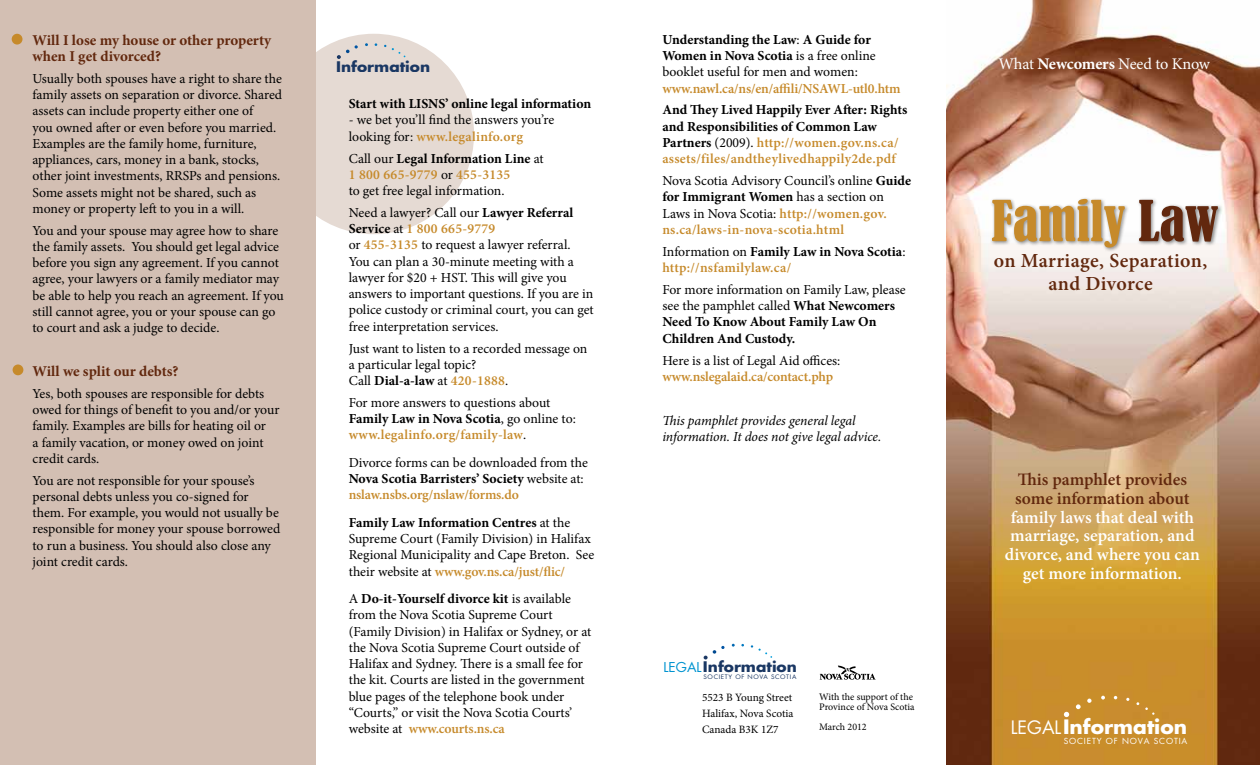
<style>
.page{position:relative;width:1260px;height:765px;background:#fff}
.page>*{position:absolute;margin:0;border:0;box-sizing:border-box;transform-origin:0 0}
.t1{font:condensed 52.5px "Bernard";color:#c68a2b}
.t2{font:600 20px/22.5px "Minion Pro";letter-spacing:.02em;color:#62280e;text-align:center}
.t3{font:700 19.38px "Futura";color:#fff;scale:1.04 1}
.t4{font:600 17.5px/18.8px "Minion Pro";color:#fff;text-align:center}
.t5{font:600 17.5px/18.8px "Minion Pro";color:#62280e}
.t6{font:16.25px "Minion Pro";letter-spacing:-.015em;color:#fff}
.t7{font:700 15px/16.2px "Minion Pro";color:#62280e}
.t8{font:700 14.25px "Futura";color:#1a3763;scale:1.08 1}
.t9{font:13.75px/16.2px "Minion Pro";letter-spacing:-.005em;color:#000}
.t10{font:700 13.75px/16.2px "Minion Pro";color:#000}
.t11{font:italic 13.75px/16.2px "Minion Pro";letter-spacing:-.005em;color:#000}
.t12{font:600 13.75px "Minion Pro";letter-spacing:-.01em;color:#c68a2b}
.t13{font:600 13.75px/16.2px "Minion Pro";letter-spacing:.02em;color:#c68a2b}
.t14{font:11.25px/16.2px "Minion Pro";color:#000;text-align:justify}
.t15{font:10px/10px "Minion Pro";letter-spacing:-.005em;color:#000}
.t16{font:8.12px "Futura";letter-spacing:.1em;color:#fff}
.t17{font:6px "Futura";letter-spacing:.1em;color:#1a3763;scale:1.05 1}
.s1{font-weight:400;font-size:13.25px;color:#0093d0}
.s2{font-weight:600;color:#c68a2b}
.s3{font-weight:700}
.s4{font-weight:400}
.s5{font-weight:400;color:#000}
.s6{font-weight:700;color:#000}
.s7{font-family:"Arial";font-weight:700;font-style:italic;font-size:9.38px}
.s8{color:#62280e}
.s9{font-weight:400;font-size:18px}
</style>
<div class="page">
<div style="left:274px;top:34px;width:200px;height:200px;background:#e5dad3;border-radius:50%"></div>
<svg style="left:337px;top:45px;width:21px;height:14px"></svg>
<svg style="left:392px;top:48px;width:13px;height:9px"></svg>
<img style="left:947px;top:0;width:313px;height:765px">
<div style="left:0;top:0;width:316px;height:765px;background:#d3bfb3"></div>
<div style="left:12px;top:34px;width:11px;height:11px;background:#c68a2b;border-radius:50%"></div>
<div style="left:13px;top:364px;width:10px;height:11px;background:#c68a2b;border-radius:50%"></div>
<div style="left:990px;top:197px;width:233px;height:55px;background:#000;opacity:.47"></div>
<svg style="left:1064px;top:712px;width:5px;height:5px"></svg>
<svg style="left:1076px;top:704px;width:5px;height:5px"></svg>
<svg style="left:1087px;top:699px;width:5px;height:4px"></svg>
<svg style="left:1101px;top:696px;width:4px;height:4px"></svg>
<svg style="left:1145px;top:707px;width:9px;height:8px"></svg>
<svg style="left:704px;top:646px;width:21px;height:14px"></svg>
<svg style="left:759px;top:649px;width:13px;height:9px"></svg>
<svg style="left:820px;top:665px;width:56px;height:15px"></svg>
<p class="t7" style="left:33px;top:32px;width:240px">Will I lose my house or other property when I get divorced?</p>
<p class="t9" style="left:33px;top:70px;width:251px">Usually both spouses have a right to share the family assets on separation or divorce. Shared assets can include property either one of<br>you owned after or even before you married.<br>Examples are the family home, furniture, appliances, cars, money in a bank, stocks, other joint investments, RRSPs and pensions.<br>Some assets might not be shared, such as money or property left to you in a will.</p>
<p class="t9" style="left:33px;top:222px;width:253px">You and your spouse may agree how to share the family assets. You should get legal advice before you sign any agreement. If you cannot agree, your lawyers or a family mediator may be able to help you reach an agreement. If you still cannot agree, you or your spouse can go to court and ask a judge to decide.</p>
<p class="t7" style="left:33px;top:363px;width:148px">Will we split our debts?</p>
<p class="t9" style="left:33px;top:385px;width:248px">Yes, both spouses are responsible for debts owed for things of benefit to you and/or your family. Examples are bills for heating oil or<br>a family vacation, or money owed on joint credit cards.</p>
<p class="t9" style="left:33px;top:472px;width:249px">You are not responsible for your spouse’s personal debts unless you co-signed for them. For example, you would not usually be responsible for money your spouse borrowed to run a business. You should also close any joint credit cards.</p>
<p class="t8" style="left:297px;top:56px;width:125px"><span class="s1">LEGAL</span>Information</p>
<p class="t10" style="left:349px;top:95px;width:244px">Start with LISNS’ online legal information</p>
<p class="t9" style="left:349px;top:112px;width:207px">- we bet you’ll find the answers you’re looking for: <span class="s2">www.legalinfo.org</span></p>
<p class="t9" style="left:349px;top:150px;width:196px">Call our <span class="s3">Legal Information Line</span> at<br><span class="s2">1 800 665-9779</span> or <span class="s2">455-3135<br></span>to get free legal information.</p>
<p class="t9" style="left:349px;top:204px;width:246px">Need a lawyer? Call our <span class="s3">Lawyer Referral Service</span> at <span class="s2">1 800 665-9779<br></span>or <span class="s2">455-3135</span> to request a lawyer referral.<br>You can plan a 30-minute meeting with a lawyer for $20 + HST. This will give you answers to important questions. If you are in police custody or criminal court, you can get free interpretation services.</p>
<p class="t9" style="left:349px;top:340px;width:240px">Just want to listen to a recorded message on a particular legal topic?<br>Call <span class="s3">Dial-a-law</span> at <span class="s2">420-1888</span>.</p>
<p class="t9" style="left:349px;top:394px;width:229px">For more answers to questions about<br><span class="s3">Family Law in Nova Scotia</span>, go online to: <span class="s2">www.legalinfo.org/family-law</span>.</p>
<p class="t9" style="left:349px;top:454px;width:241px">Divorce forms can be downloaded from the<br><span class="s3">Nova Scotia Barristers’ Society</span> website at: <span class="s2">nslaw.nsbs.org/nslaw/forms.do</span></p>
<p class="t9" style="left:349px;top:514px;width:247px"><span class="s3">Family Law Information Centres</span> at the Supreme Court (Family Division) in Halifax Regional Municipality and Cape Breton. See their website at <span class="s2">www.gov.ns.ca/just/flic/</span></p>
<p class="t9" style="left:349px;top:591px;width:244px">A <span class="s3">Do-it-Yourself divorce kit</span> is available from the Nova Scotia Supreme Court (Family Division) in Halifax or Sydney, or at the Nova Scotia Supreme Court outside of Halifax and Sydney. There is a small fee for the kit. Courts are listed in the government blue pages of the telephone book under “Courts,” or visit the Nova Scotia Courts’ website at <span class="s2">www.courts.ns.ca</span></p>
<p class="t10" style="left:662px;top:31px;width:215px">Understanding the Law<span class="s4">:</span> A Guide for<br>Women in Nova Scotia <span class="s4">is a free online booklet useful for men and women:</span></p>
<p class="t12" style="left:662px;top:79px;width:240px">www.nawl.ca/ns/en/affili/NSAWL-utl0.htm</p>
<p class="t10" style="left:662px;top:102px;width:247px">And They Lived Happily Ever After: Rights and Responsibilities of Common Law Partners <span class="s4">(2009).</span> <span class="s2">http://women.gov.ns.ca/ assets/files/andtheylivedhappily2de.pdf</span></p>
<p class="t9" style="left:662px;top:173px;width:250px">Nova Scotia Advisory Council’s online <span class="s3">Guide for Immigrant Women</span> has a section on Laws in Nova Scotia: <span class="s2">http://women.gov. ns.ca/laws-in-nova-scotia.html</span></p>
<p class="t13" style="left:662px;top:243px;width:245px"><span class="s5">Information on</span> <span class="s6">Family Law in Nova Scotia</span><span class="s5">: </span>http://nsfamilylaw.ca/</p>
<p class="t10" style="left:662px;top:281px;width:245px"><span class="s4">For more information on Family Law, please see the pamphlet called</span> What Newcomers Need To Know About Family Law On Children And Custody.</p>
<p class="t9" style="left:662px;top:352px;width:180px">Here is a list of Legal Aid offices:</p>
<p class="t12" style="left:662px;top:367px;width:172px">www.nslegalaid.ca/contact.php</p>
<p class="t11" style="left:662px;top:412px;width:220px">This pamphlet provides general legal information. It does not give legal advice.</p>
<p class="t8" style="left:664px;top:657px;width:125px"><span class="s1">LEGAL</span>Information</p>
<p class="t17" style="left:703px;top:673px;width:195px">SOCIETY OF NOVA SCOTIA <span class="s7">Start Here. Learn More</span></p>
<p class="t14" style="left:702px;top:689px;width:93px">5523 B Young Street Halifax, Nova Scotia Canada B3K 1Z7</p>
<p class="t15" style="left:819px;top:692px;width:97px">With the support of the<br>Province of Nova Scotia</p>
<p class="t15" style="left:819px;top:722px;width:49px">March 2012</p>
<p class="t6" style="left:999px;top:53px;width:213px">What <span class="s3">Newcomers</span> Need to Know</p>
<h1 class="t1" style="left:992px;top:191px;width:229px">Family <span class="s8">Law</span></h1>
<h2 class="t2" style="left:994px;top:250px;width:215px">on Marriage, Separation, and Divorce</h2>
<p class="t5" style="left:1015px;top:470px;width:176px">This pamphlet provides some information about</p>
<p class="t4" style="left:1005px;top:508px;width:196px">family laws that deal with marriage, separation, and divorce, and where you can get more information.</p>
<h3 class="t3" style="left:1011px;top:714px;width:171px"><span class="s9">LEGAL</span>Information</h3>
<p class="t16" style="left:1064px;top:736px;width:125px">SOCIETY OF NOVA SCOTIA</p>
</div>
